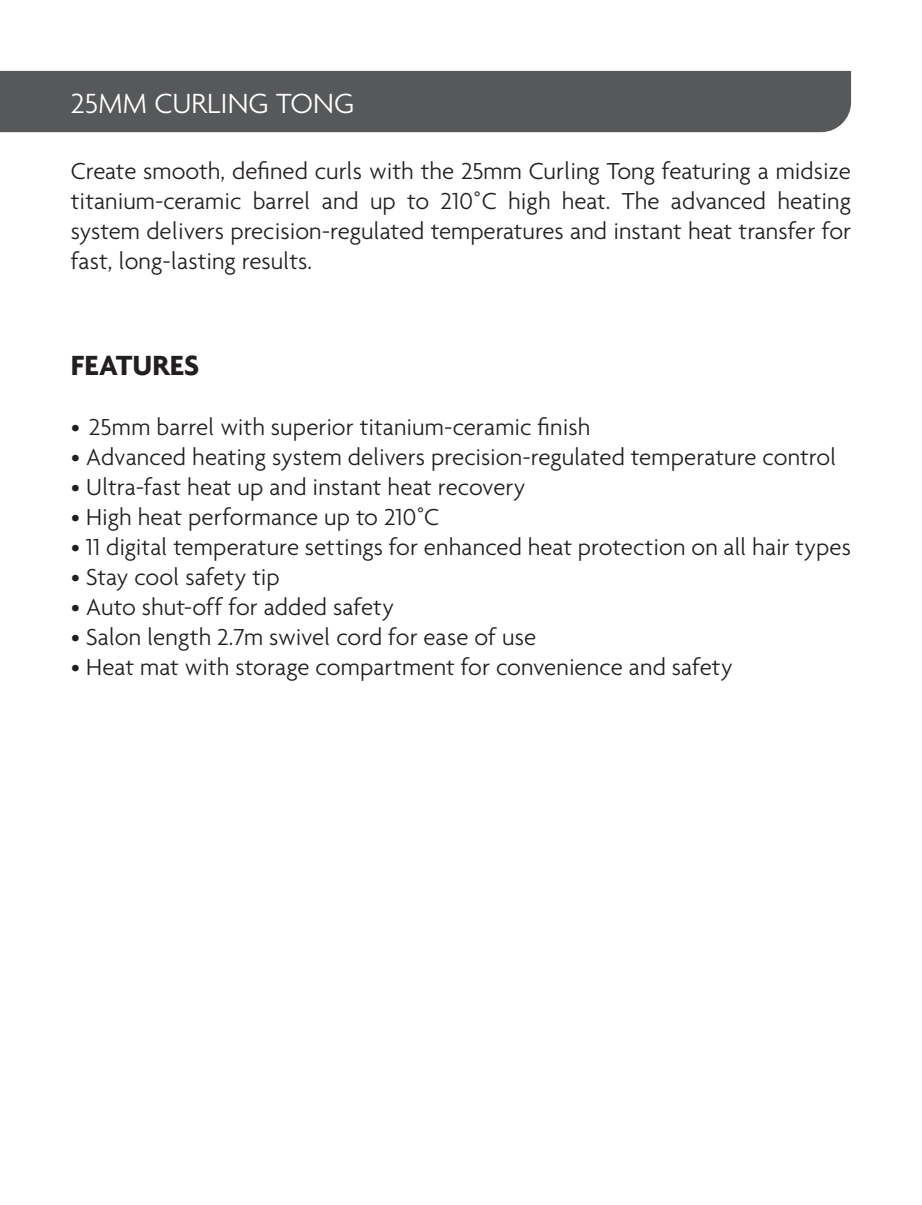
<style>
.page{position:relative;width:922px;height:1205px;background:#fff}
.page>*{position:absolute;margin:0;border:0;box-sizing:border-box;transform-origin:0 0}
.t1{font:300 30px "Agenda";color:#fff}
.t2{font:700 30px "Agenda";color:#231f20}
.t3{font:300 25px/30px "Agenda";color:#231f20;text-align:justify}
</style>
<div class="page">
<div style="left:0;top:71px;width:850px;height:61px;background:#57585a"></div>
<p class="t1" style="left:71px;top:86px;width:285px">25MM CURLING TONG</p>
<p class="t3" style="left:71px;top:156px;width:781px">Create smooth, defined curls with the 25mm Curling Tong featuring a midsize titanium-ceramic barrel and up to 210˚C high heat. The advanced heating system delivers precision-regulated temperatures and instant heat transfer for fast, long-lasting results.</p>
<p class="t2" style="left:71px;top:346px;width:130px">FEATURES</p>
<p class="t3" style="left:71px;top:411px;width:521px">• 25mm barrel with superior titanium-ceramic finish</p>
<p class="t3" style="left:71px;top:441px;width:767px">• Advanced heating system delivers precision-regulated temperature control</p>
<p class="t3" style="left:71px;top:471px;width:456px">• Ultra-fast heat up and instant heat recovery</p>
<p class="t3" style="left:71px;top:501px;width:370px">• High heat performance up to 210˚C</p>
<p class="t3" style="left:71px;top:531px;width:781px">• 11 digital temperature settings for enhanced heat protection on all hair types</p>
<p class="t3" style="left:71px;top:561px;width:210px">• Stay cool safety tip</p>
<p class="t3" style="left:71px;top:591px;width:324px">• Auto shut-off for added safety</p>
<p class="t3" style="left:71px;top:621px;width:466px">• Salon length 2.7m swivel cord for ease of use</p>
<p class="t3" style="left:71px;top:651px;width:663px">• Heat mat with storage compartment for convenience and safety</p>
</div>
